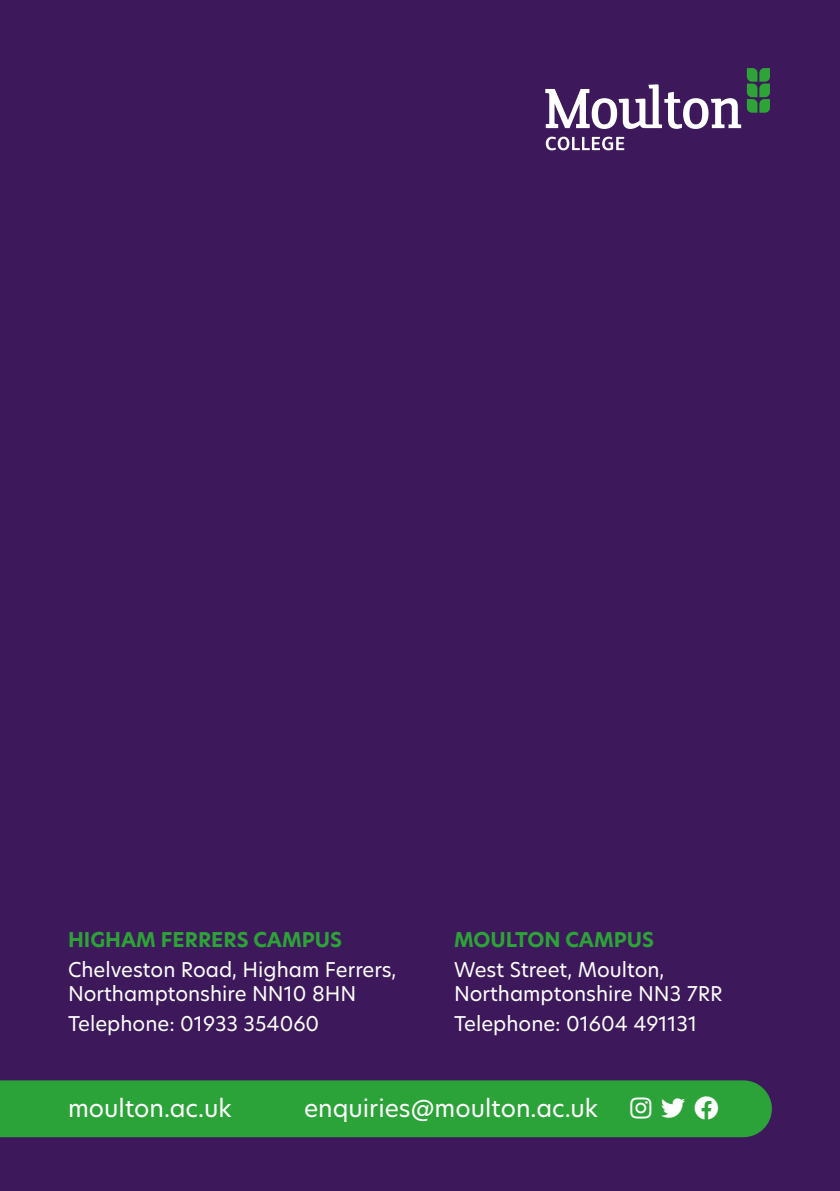
<style>
.page{position:relative;width:840px;height:1191px;background:#fff}
.page>*{position:absolute;margin:0;border:0;box-sizing:border-box;transform-origin:0 0}
.t1{font:24px "Hero New";color:#fff}
.t2{font:24px "Font Awesome 5 Brands";color:#fff}
.t3{font:20px/24px "Hero New";color:#fff}
.t4{font:700 20px "Hero New";color:#2da337}
</style>
<div class="page">
<div style="left:0;top:0;width:839px;height:1191px;background:#3d195b"></div>
<svg style="left:746px;top:68px;width:23px;height:45px"></svg>
<svg style="left:545px;top:84px;width:195px;height:45px"></svg>
<svg style="left:545px;top:137px;width:79px;height:13px"></svg>
<div style="left:0;top:1080px;width:771px;height:57px;background:#2ca338"></div>
<svg style="left:630px;top:1097px;width:21px;height:21px"></svg>
<svg style="left:660px;top:1098px;width:24px;height:19px"></svg>
<svg style="left:694px;top:1096px;width:23px;height:23px"></svg>
<p class="t4" style="left:68px;top:926px;width:275px">HIGHAM FERRERS CAMPUS</p>
<p class="t3" style="left:68px;top:957px;width:330px">Chelveston Road, Higham Ferrers,<br>Northamptonshire NN10 8HN</p>
<p class="t3" style="left:68px;top:1011px;width:252px">Telephone: 01933 354060</p>
<p class="t4" style="left:454px;top:926px;width:201px">MOULTON CAMPUS</p>
<p class="t3" style="left:454px;top:957px;width:270px">West Street, Moulton,<br>Northamptonshire NN3 7RR</p>
<p class="t3" style="left:454px;top:1011px;width:244px">Telephone: 01604 491131</p>
<p class="t1" style="left:68px;top:1091px;width:165px">moulton.ac.uk</p>
<p class="t1" style="left:304px;top:1091px;width:295px">enquiries@moulton.ac.uk</p>
<p class="t2" style="left:630px;top:1096px;width:89px">■▲▼ ▼▼▼ □□</p>
</div>
